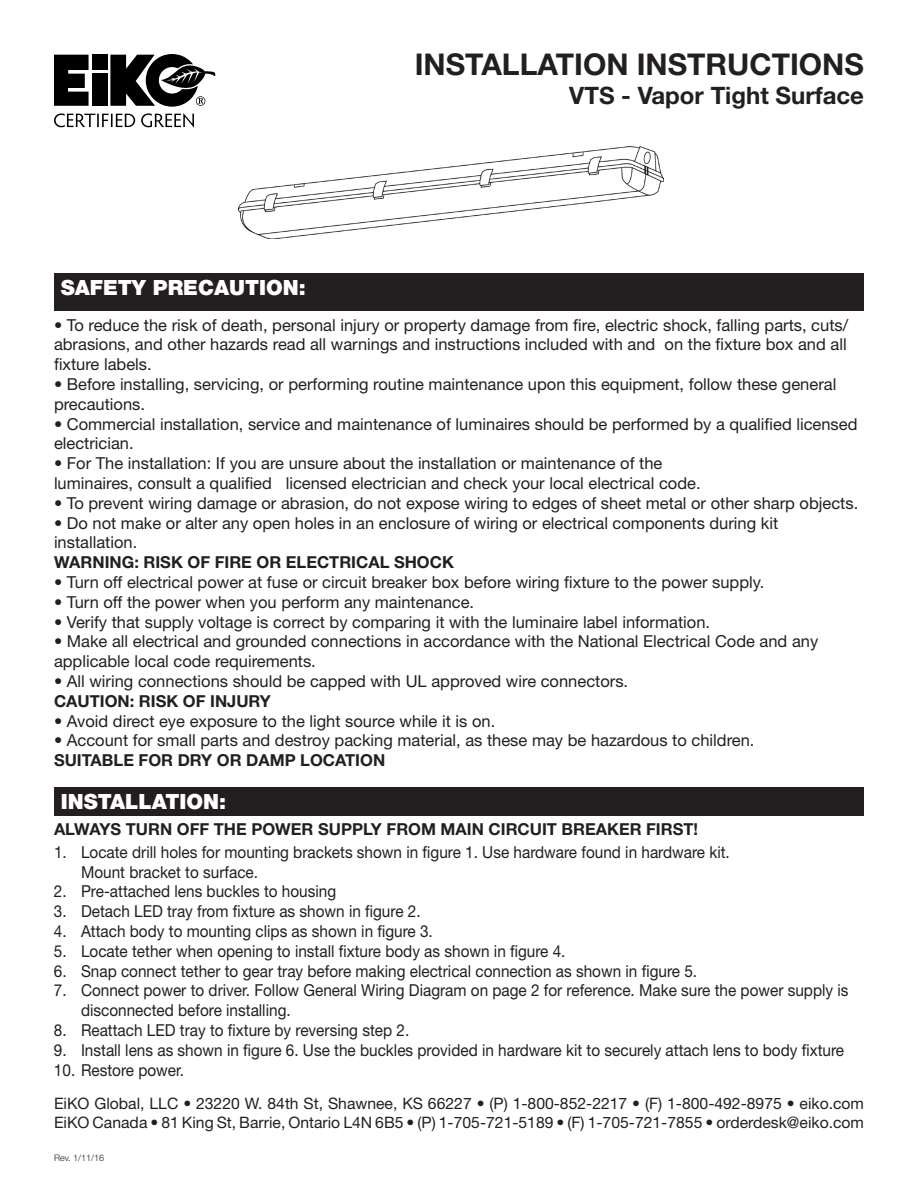
<style>
.page{position:relative;width:918px;height:1188px;background:#fff}
.page>*{position:absolute;margin:0;border:0;box-sizing:border-box;transform-origin:0 0}
.t1{font:700 30px "Helvetica Neue LT Std";color:#231f20}
.t2{font:700 24px "Helvetica Neue LT Std";color:#231f20}
.t3{font:900 21px "Helvetica Neue LT Std";color:#fff}
.t4{font:16.5px/19.8px "Helvetica Neue LT Std";color:#231f20}
.t5{font:16.5px/19.8px "Helvetica Neue LT Std";color:#231f20;scale:.93 1}
.t6{font:700 16.5px "Helvetica Neue LT Std";color:#231f20}
.t7{font:15.75px/18.9px "Helvetica Neue LT Std";color:#231f20}
.t8{font:300 9px "Helvetica Neue LT Std";color:#231f20}
</style>
<div class="page">
<svg style="left:54px;top:54px;width:162px;height:73px"></svg>
<div style="left:54px;top:274px;width:810px;height:37px;background:#231f20"></div>
<div style="left:54px;top:788px;width:810px;height:28px;background:#231f20"></div>
<img style="left:239px;top:147px;width:424px;height:92px">
<h1 class="t1" style="left:415px;top:46px;width:451px">INSTALLATION INSTRUCTIONS</h1>
<h2 class="t2" style="left:569px;top:81px;width:296px">VTS - Vapor Tight Surface</h2>
<p class="t3" style="left:61px;top:275px;width:247px">SAFETY PRECAUTION:</p>
<p class="t4" style="left:54px;top:315px;width:796px;text-align:justify">• To reduce the risk of death, personal injury or property damage from fire, electric shock, falling parts, cuts/ abrasions, and other hazards read all warnings and instructions included with and on the fixture box and all fixture labels.</p>
<p class="t4" style="left:54px;top:374px;width:784px">• Before installing, servicing, or performing routine maintenance upon this equipment, follow these general precautions.</p>
<p class="t4" style="left:54px;top:414px;width:805px">• Commercial installation, service and maintenance of luminaires should be performed by a qualified licensed electrician.</p>
<p class="t4" style="left:54px;top:453px;width:648px">• For The installation: If you are unsure about the installation or maintenance of the luminaires, consult a qualified licensed electrician and check your local electrical code.</p>
<p class="t4" style="left:54px;top:493px;width:806px">• To prevent wiring damage or abrasion, do not expose wiring to edges of sheet metal or other sharp objects.</p>
<p class="t4" style="left:54px;top:513px;width:726px">• Do not make or alter any open holes in an enclosure of wiring or electrical components during kit installation.</p>
<p class="t6" style="left:54px;top:552px;width:401px">WARNING: RISK OF FIRE OR ELECTRICAL SHOCK</p>
<p class="t4" style="left:54px;top:572px;width:712px">• Turn off electrical power at fuse or circuit breaker box before wiring fixture to the power supply.</p>
<p class="t4" style="left:54px;top:592px;width:422px">• Turn off the power when you perform any maintenance.</p>
<p class="t4" style="left:54px;top:612px;width:658px">• Verify that supply voltage is correct by comparing it with the luminaire label information.</p>
<p class="t4" style="left:54px;top:631px;width:766px">• Make all electrical and grounded connections in accordance with the National Electrical Code and any applicable local code requirements.</p>
<p class="t4" style="left:54px;top:671px;width:576px">• All wiring connections should be capped with UL approved wire connectors.</p>
<p class="t6" style="left:54px;top:691px;width:218px">CAUTION: RISK OF INJURY</p>
<p class="t4" style="left:54px;top:711px;width:443px">• Avoid direct eye exposure to the light source while it is on.</p>
<p class="t4" style="left:54px;top:730px;width:702px">• Account for small parts and destroy packing material, as these may be hazardous to children.</p>
<p class="t6" style="left:54px;top:750px;width:333px">SUITABLE FOR DRY OR DAMP LOCATION</p>
<p class="t3" style="left:61px;top:789px;width:167px">INSTALLATION:</p>
<p class="t6" style="left:54px;top:819px;width:646px">ALWAYS TURN OFF THE POWER SUPPLY FROM MAIN CIRCUIT BREAKER FIRST!</p>
<p class="t5" style="left:81px;top:842px;width:699px;text-indent:-27px">1. Locate drill holes for mounting brackets shown in figure 1. Use hardware found in hardware kit.<br>Mount bracket to surface.</p>
<p class="t5" style="left:54px;top:881px;width:305px">2. Pre-attached lens buckles to housing</p>
<p class="t5" style="left:54px;top:901px;width:396px">3. Detach LED tray from fixture as shown in figure 2.</p>
<p class="t5" style="left:54px;top:921px;width:409px">4. Attach body to mounting clips as shown in figure 3.</p>
<p class="t5" style="left:54px;top:941px;width:552px">5. Locate tether when opening to install fixture body as shown in figure 4.</p>
<p class="t5" style="left:54px;top:961px;width:693px">6. Snap connect tether to gear tray before making electrical connection as shown in figure 5.</p>
<p class="t5" style="left:81px;top:980px;width:827px;text-indent:-27px">7. Connect power to driver. Follow General Wiring Diagram on page 2 for reference. Make sure the power supply is disconnected before installing.</p>
<p class="t5" style="left:54px;top:1020px;width:384px">8. Reattach LED tray to fixture by reversing step 2.</p>
<p class="t5" style="left:54px;top:1040px;width:851px">9. Install lens as shown in figure 6. Use the buckles provided in hardware kit to securely attach lens to body fixture</p>
<p class="t5" style="left:54px;top:1060px;width:141px">10. Restore power.</p>
<p class="t7" style="left:54px;top:1094px;width:812px">EiKO Global, LLC • 23220 W. 84th St, Shawnee, KS 66227 • (P) 1-800-852-2217 • (F) 1-800-492-8975 • eiko.com<br>EiKO Canada • 81 King St, Barrie, Ontario L4N 6B5 • (P) 1-705-721-5189 • (F) 1-705-721-7855 • orderdesk@eiko.com</p>
<p class="t8" style="left:54px;top:1152px;width:52px">Rev. 1/11/16</p>
</div>
